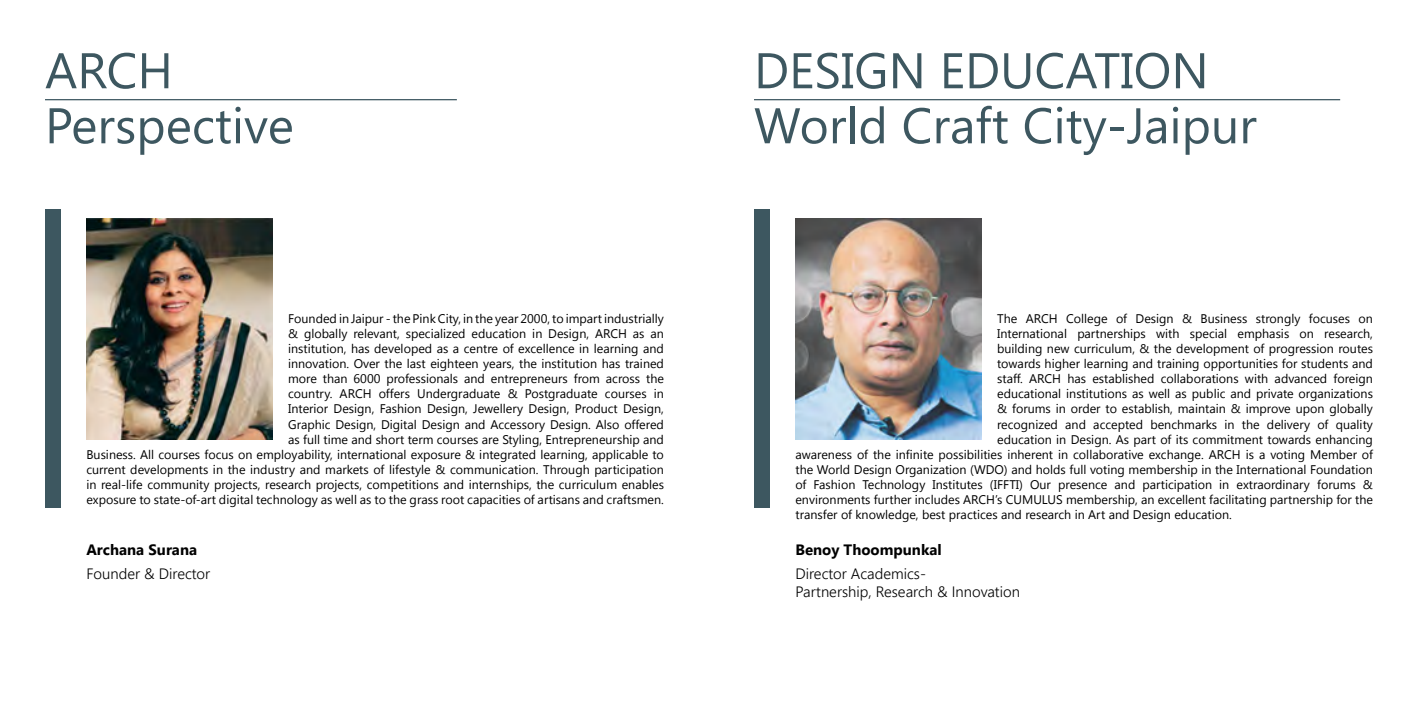
<style>
.page{position:relative;width:1418px;height:709px;background:#fff}
.page>*{position:absolute;margin:0;border:0;box-sizing:border-box;transform-origin:0 0}
.t1{font:50px/55px "Segoe UI";color:#3d5760}
.t2{font:300 15px/18px "Segoe UI";color:#000}
.t3{font:700 15px "Segoe UI";color:#000}
.t4{font:12.5px/15px "Segoe UI";color:#000;text-align:right}
</style>
<div class="page">
<hr style="left:45px;top:99px;width:412px;height:1px;background:#3d5760">
<hr style="left:754px;top:99px;width:586px;height:1px;background:#3d5760">
<div style="left:45px;top:209px;width:16px;height:298px;background:#3d5760"></div>
<div style="left:754px;top:209px;width:15px;height:298px;background:#3d5760"></div>
<img style="left:86px;top:218px;width:186px;height:221px">
<img style="left:795px;top:218px;width:186px;height:221px">
<h1 class="t1" style="left:45px;top:41px;width:250px">ARCH<br>Perspective</h1>
<h1 class="t1" style="left:754px;top:41px;width:504px">DESIGN EDUCATION<br>World Craft City-Jaipur</h1>
<p class="t4" style="left:86px;top:311px;width:579px">Founded in Jaipur - the Pink City, in the year 2000, to impart industrially<br>&amp; globally relevant, specialized education in Design, ARCH as an<br>institution, has developed as a centre of excellence in learning and<br>innovation. Over the last eighteen years, the institution has trained<br>more than 6000 professionals and entrepreneurs from across the<br>country. ARCH offers Undergraduate &amp; Postgraduate courses in<br>Interior Design, Fashion Design, Jewellery Design, Product Design,<br>Graphic Design, Digital Design and Accessory Design. Also offered<br>as full time and short term courses are Styling, Entrepreneurship and<br>Business. All courses focus on employability, international exposure &amp; integrated learning, applicable to current developments in the industry and markets of lifestyle &amp; communication. Through participation in real-life community projects, research projects, competitions and internships, the curriculum enables exposure to state-of-art digital technology as well as to the grass root capacities of artisans and craftsmen.</p>
<p class="t4" style="left:997px;top:311px;width:377px">The ARCH College of Design &amp; Business strongly focuses on</p>
<p class="t4" style="left:997px;top:326px;width:377px">International partnerships with special emphasis on research,</p>
<p class="t4" style="left:997px;top:341px;width:377px">building new curriculum, &amp; the development of progression routes</p>
<p class="t4" style="left:997px;top:356px;width:377px">towards higher learning and training opportunities for students and</p>
<p class="t4" style="left:997px;top:371px;width:377px">staff. ARCH has established collaborations with advanced foreign</p>
<p class="t4" style="left:997px;top:386px;width:377px">educational institutions as well as public and private organizations</p>
<p class="t4" style="left:997px;top:401px;width:377px">&amp; forums in order to establish, maintain &amp; improve upon globally</p>
<p class="t4" style="left:997px;top:416px;width:377px">recognized and accepted benchmarks in the delivery of quality</p>
<p class="t4" style="left:997px;top:431px;width:377px">education in Design. As part of its commitment towards enhancing</p>
<p class="t4" style="left:795px;top:446px;width:579px">awareness of the infinite possibilities inherent in collaborative exchange. ARCH is a voting Member of</p>
<p class="t4" style="left:795px;top:461px;width:579px">the World Design Organization (WDO) and holds full voting membership in the International Foundation</p>
<p class="t4" style="left:795px;top:476px;width:579px">of Fashion Technology Institutes (IFFTI) Our presence and participation in extraordinary forums &amp;</p>
<p class="t4" style="left:795px;top:491px;width:579px">environments further includes ARCH’s CUMULUS membership, an excellent facilitating partnership for the</p>
<p class="t4" style="left:795px;top:506px;width:438px">transfer of knowledge, best practices and research in Art and Design education.</p>
<p class="t3" style="left:86px;top:539px;width:112px">Archana Surana</p>
<p class="t2" style="left:86px;top:564px;width:125px">Founder &amp; Director</p>
<p class="t3" style="left:795px;top:539px;width:148px">Benoy Thoompunkal</p>
<p class="t2" style="left:795px;top:564px;width:226px">Director Academics-<br>Partnership, Research &amp; Innovation</p>
</div>
